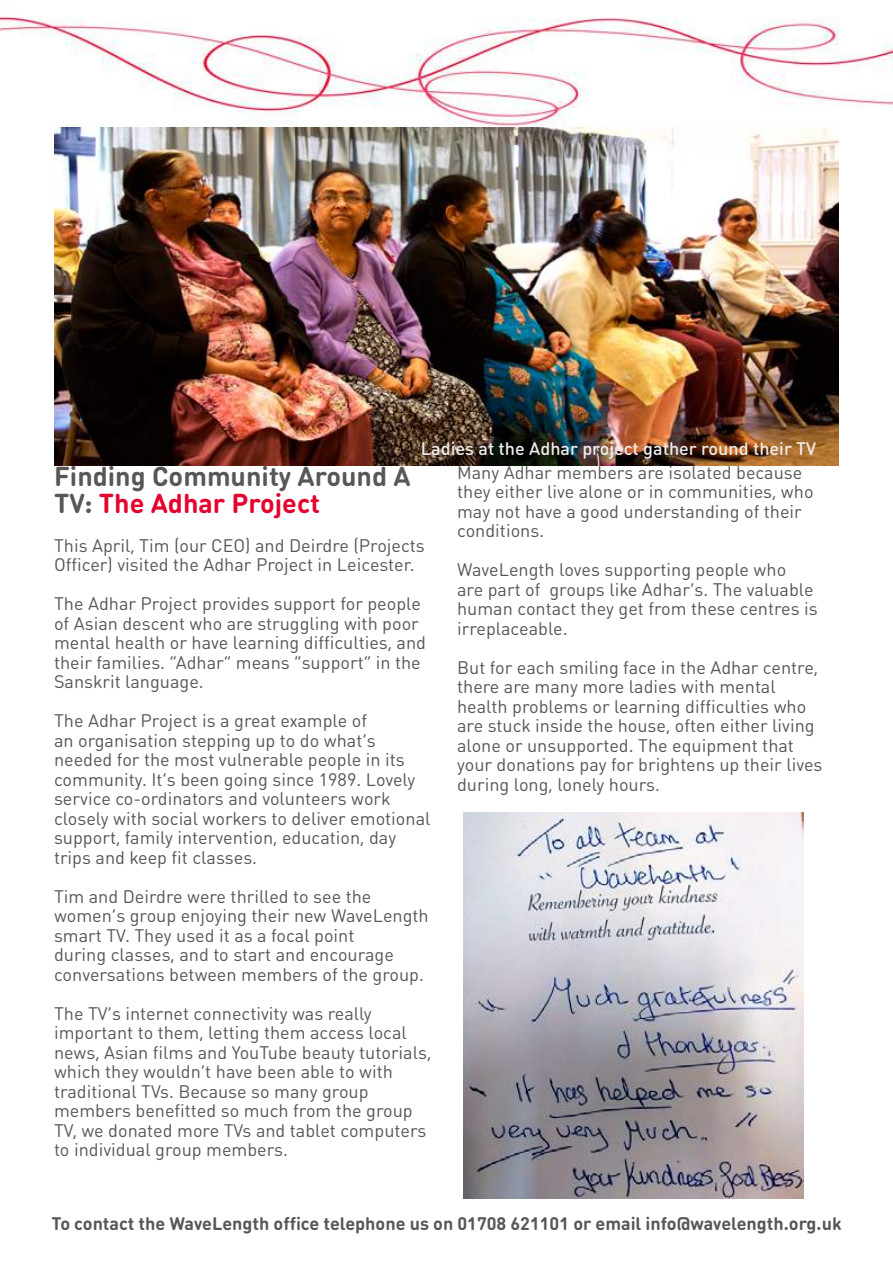
<style>
.page{position:relative;width:893px;height:1263px;background:#fff}
.page>*{position:absolute;margin:0;border:0;box-sizing:border-box;transform-origin:0 0}
.t1{font:700 27px/27px "DIN Round Pro";color:#575756}
.t2{font:18px/19.5px "DIN Round Pro";color:#575756}
.t3{font:700 18px "DIN Round Pro";color:#575756}
.t4{font:500 18px "DIN Round Pro";color:#ededed}
.s1{color:#e4032e}
</style>
<div class="page">
<img style="left:0;top:16px;width:893px;height:112px">
<img style="left:54px;top:128px;width:785px;height:337px">
<img style="left:463px;top:812px;width:341px;height:386px">
<p class="t4" style="left:421px;top:437px;width:397px">Ladies at the Adhar project gather round their TV</p>
<h1 class="t1" style="left:54px;top:461px;width:358px">Finding Community Around A<br>TV: <span class="s1">The Adhar Project</span></h1>
<p class="t2" style="left:54px;top:535px;width:372px">This April, Tim (our CEO) and Deirdre (Projects<br>Officer) visited the Adhar Project in Leicester.</p>
<p class="t2" style="left:54px;top:593px;width:374px">The Adhar Project provides support for people of Asian descent who are struggling with poor mental health or have learning difficulties, and their families. “Adhar” means “support” in the Sanskrit language.</p>
<p class="t2" style="left:54px;top:710px;width:378px">The Adhar Project is a great example of<br>an organisation stepping up to do what’s needed for the most vulnerable people in its community. It’s been going since 1989. Lovely service co-ordinators and volunteers work closely with social workers to deliver emotional support, family intervention, education, day trips and keep fit classes.</p>
<p class="t2" style="left:54px;top:886px;width:376px">Tim and Deirdre were thrilled to see the women’s group enjoying their new WaveLength smart TV. They used it as a focal point<br>during classes, and to start and encourage conversations between members of the group.</p>
<p class="t2" style="left:54px;top:1003px;width:379px">The TV’s internet connectivity was really important to them, letting them access local news, Asian films and YouTube beauty tutorials, which they wouldn’t have been able to with traditional TVs. Because so many group members benefitted so much from the group TV, we donated more TVs and tablet computers to individual group members.</p>
<p class="t2" style="left:457px;top:462px;width:358px">Many Adhar members are isolated because they either live alone or in communities, who may not have a good understanding of their conditions.</p>
<p class="t2" style="left:457px;top:559px;width:362px">WaveLength loves supporting people who<br>are part of groups like Adhar’s. The valuable human contact they get from these centres is irreplaceable.</p>
<p class="t2" style="left:457px;top:657px;width:367px">But for each smiling face in the Adhar centre, there are many more ladies with mental health problems or learning difficulties who are stuck inside the house, often either living alone or unsupported. The equipment that your donations pay for brightens up their lives during long, lonely hours.</p>
<p class="t3" style="left:51px;top:1211px;width:791px">To contact the WaveLength office telephone us on 01708 621101 or email info@wavelength.org.uk</p>
</div>
